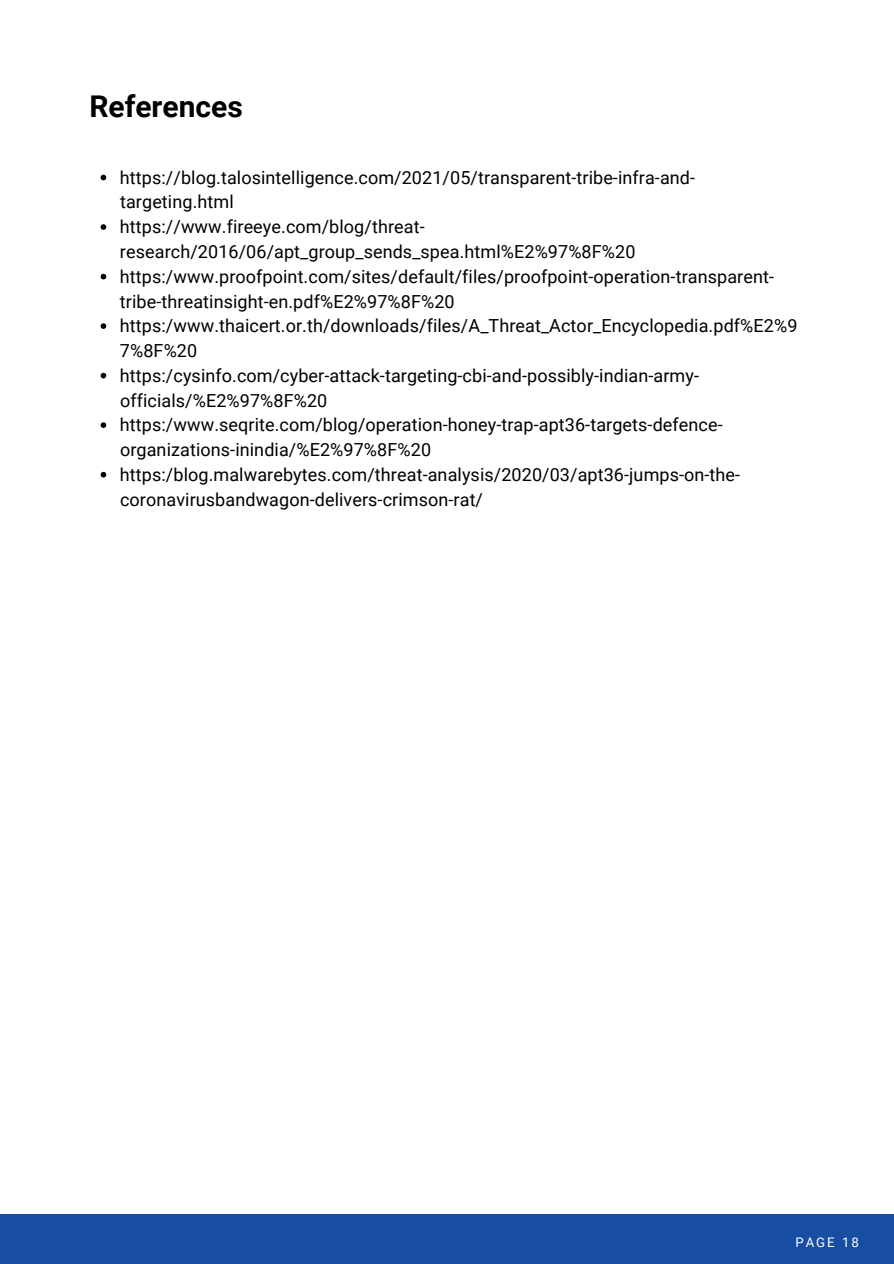
<style>
.page{position:relative;width:894px;height:1264px;background:#fff}
.page>*{position:absolute;margin:0;border:0;box-sizing:border-box;transform-origin:0 0}
.t1{font:700 30px "Roboto";color:#000}
.t2{font:18px/24.8px "Roboto";letter-spacing:.005em;color:#000}
.t3{font:13.2px "Roboto";letter-spacing:.15em;color:#fff}
</style>
<div class="page">
<div style="left:0;top:1213px;width:893px;height:50px;background:#174ea2"></div>
<svg style="left:101px;top:175px;width:5px;height:5px"></svg>
<svg style="left:101px;top:224px;width:5px;height:6px"></svg>
<svg style="left:101px;top:274px;width:5px;height:5px"></svg>
<svg style="left:101px;top:323px;width:5px;height:6px"></svg>
<svg style="left:101px;top:373px;width:5px;height:5px"></svg>
<svg style="left:101px;top:422px;width:5px;height:6px"></svg>
<svg style="left:101px;top:472px;width:5px;height:5px"></svg>
<h1 class="t1" style="left:89px;top:85px;width:155px">References</h1>
<p class="t2" style="left:120px;top:164px;width:678px">https://blog.talosintelligence.com/2021/05/transparent-tribe-infra-and&shy;targeting.html<br>https://www.fireeye.com/blog/threat&shy;research/2016/06/apt_group_sends_spea.html%E2%97%8F%20 https:/www.proofpoint.com/sites/default/files/proofpoint-operation-transparent&shy;tribe-threatinsight-en.pdf%E2%97%8F%20 https:/www.thaicert.or.th/downloads/files/A_Threat_Actor_Encyclopedia.pdf%E2%9<br>7%8F%20<br>https:/cysinfo.com/cyber-attack-targeting-cbi-and-possibly-indian-army&shy;officials/%E2%97%8F%20 https:/www.seqrite.com/blog/operation-honey-trap-apt36-targets-defence&shy;organizations-inindia/%E2%97%8F%20 https:/blog.malwarebytes.com/threat-analysis/2020/03/apt36-jumps-on-the&shy;coronavirusbandwagon-delivers-crimson-rat/</p>
<p class="t3" style="left:795px;top:1232px;width:65px">PAGE 18</p>
</div>
